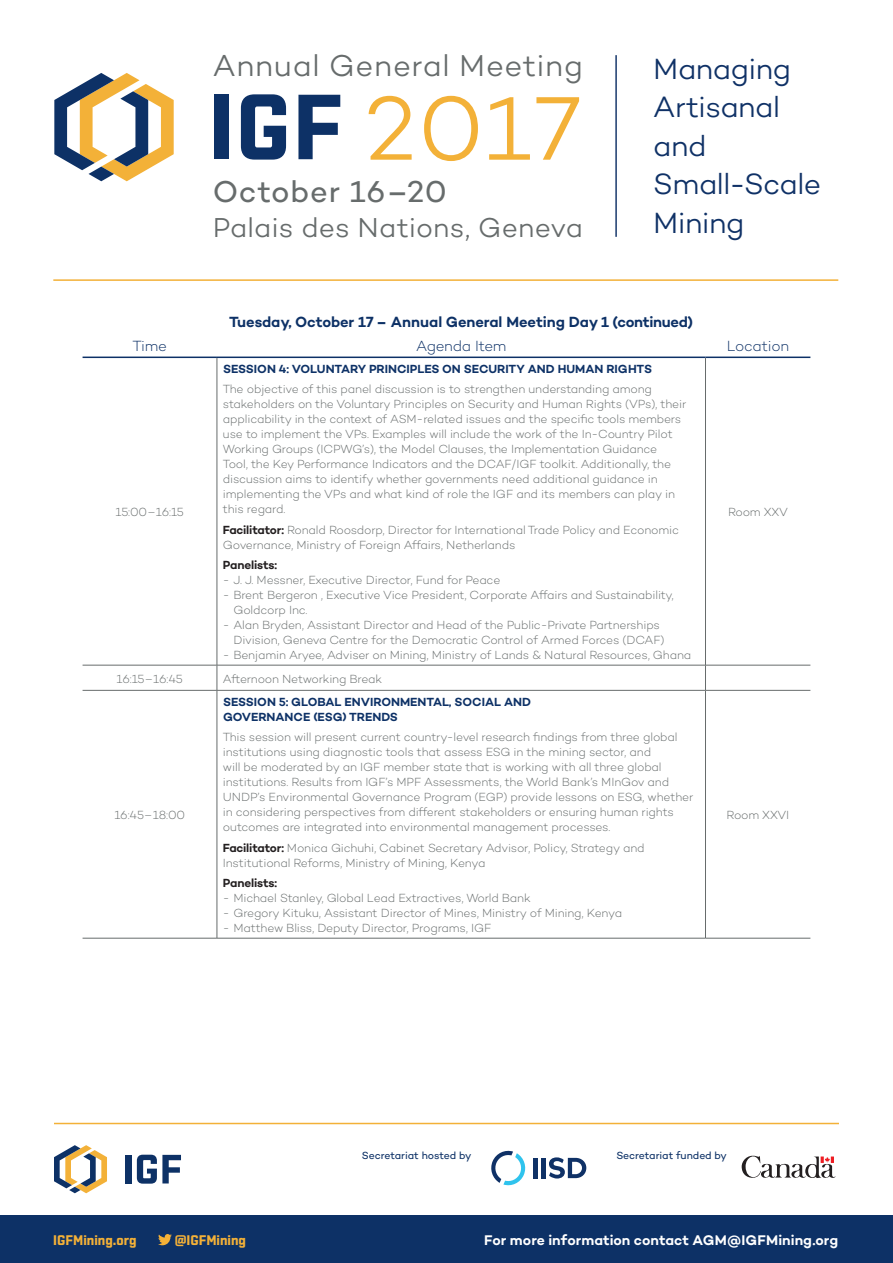
<style>
.page{position:relative;width:893px;height:1263px;background:#fff}
.page>*{position:absolute;margin:0;border:0;box-sizing:border-box;transform-origin:0 0}
.t1{font:91.8px "Campton Light DEMO";color:#f3b138}
.t2{font:30.75px "Campton Light DEMO";letter-spacing:.02em;color:#676c6c}
.t3{font:30.75px "Campton";letter-spacing:.025em;color:#676c6c}
.t4{font:29.7px/38.4px "Campton Light DEMO";letter-spacing:-.02em;color:#0f3166}
.t5{font:27.9px "Campton Light DEMO";letter-spacing:.005em;color:#676c6c}
.t6{font:600 15px "Campton";letter-spacing:-.005em;color:#0d3166}
.t7{font:300 15px "Campton";letter-spacing:-.02em;color:#0d3166}
.t8{font:600 14.25px "Campton";color:#fff}
.t9{font:700 13.95px "Shentox";color:#f3b138}
.t10{font:300 12px/15px "Campton";letter-spacing:-.015em;color:#676c6c}
.t11{font:600 12px/15px "Campton";color:#0d3166}
.t12{font:600 12px "Campton";letter-spacing:-.015em;color:#231f20}
.t13{font:10.5px "Campton";letter-spacing:-.01em;color:#0d3166}
.s1{font-weight:600;color:#231f20}
</style>
<div class="page">
<div style="left:0;top:1216px;width:893px;height:47px;background:#0d3166"></div>
<div style="left:125px;top:1155px;width:6px;height:28px;background:#0d3166"></div>
<svg style="left:137px;top:1155px;width:44px;height:29px"></svg>
<svg style="left:54px;top:1145px;width:53px;height:48px"></svg>
<svg style="left:491px;top:1150px;width:35px;height:36px"></svg>
<hr style="left:534px;top:1158px;width:4px;height:20px;background:#0f3166">
<div style="left:541px;top:1158px;width:5px;height:20px;background:#0f3166"></div>
<svg style="left:549px;top:1157px;width:37px;height:21px"></svg>
<hr style="left:54px;top:1123px;width:785px;height:1px;background:#f3b138">
<svg style="left:158px;top:1234px;width:14px;height:11px"></svg>
<hr style="left:83px;top:357px;width:134px;height:1px;background:#0d3166">
<hr style="left:217px;top:357px;width:488px;height:1px;background:#0d3166">
<hr style="left:705px;top:357px;width:105px;height:1px;background:#0d3166">
<hr style="left:217px;top:358px;width:1px;height:307px;background:#676c6c">
<hr style="left:705px;top:358px;width:1px;height:307px;background:#676c6c">
<hr style="left:83px;top:665px;width:134px;height:1px;background:#676c6c">
<hr style="left:217px;top:665px;width:488px;height:1px;background:#676c6c">
<svg style="left:217px;top:665px;width:1px;height:25px"></svg>
<hr style="left:705px;top:665px;width:105px;height:1px;background:#676c6c">
<svg style="left:705px;top:665px;width:1px;height:25px"></svg>
<hr style="left:217px;top:690px;width:1px;height:248px;background:#676c6c">
<hr style="left:705px;top:690px;width:1px;height:248px;background:#676c6c">
<hr style="left:83px;top:690px;width:134px;height:1px;background:#676c6c">
<hr style="left:217px;top:690px;width:488px;height:1px;background:#676c6c">
<hr style="left:705px;top:690px;width:105px;height:1px;background:#676c6c">
<hr style="left:83px;top:938px;width:134px;height:1px;background:#676c6c">
<hr style="left:217px;top:938px;width:488px;height:1px;background:#676c6c">
<hr style="left:705px;top:938px;width:105px;height:1px;background:#676c6c">
<svg style="left:742px;top:1155px;width:93px;height:23px"></svg>
<hr style="left:53px;top:279px;width:785px;height:2px;background:#f3b138">
<div style="left:214px;top:95px;width:15px;height:64px;background:#0d3166"></div>
<svg style="left:241px;top:94px;width:45px;height:66px"></svg>
<svg style="left:298px;top:95px;width:42px;height:64px"></svg>
<svg style="left:54px;top:73px;width:120px;height:108px"></svg>
<hr style="left:615px;top:55px;width:2px;height:182px;background:#0f3166">
<h2 class="t2" style="left:213px;top:49px;width:372px">Annual General Meeting</h2>
<h1 class="t1" style="left:365px;top:80px;width:218px">2017</h1>
<h2 class="t3" style="left:213px;top:172px;width:236px">October 16–20</h2>
<h3 class="t5" style="left:213px;top:213px;width:372px">Palais des Nations, Geneva</h3>
<h3 class="t4" style="left:653px;top:51px;width:170px">Managing<br>Artisanal and<br>Small-Scale<br>Mining</h3>
<p class="t6" style="left:229px;top:313px;width:465px">Tuesday, October 17 – Annual General Meeting Day 1 (continued)</p>
<p class="t7" style="left:132px;top:337px;width:36px">Time</p>
<p class="t7" style="left:416px;top:337px;width:92px">Agenda Item</p>
<p class="t7" style="left:727px;top:337px;width:64px">Location</p>
<p class="t10" style="left:116px;top:504px;width:70px">15:00–16:15</p>
<p class="t11" style="left:223px;top:361px;width:431px">SESSION 4: VOLUNTARY PRINCIPLES ON SECURITY AND HUMAN RIGHTS</p>
<p class="t10" style="left:223px;top:381px;width:465px">The objective of this panel discussion is to strengthen understanding among stakeholders on the Voluntary Principles on Security and Human Rights (VPs), their applicability in the context of ASM-related issues and the specific tools members use to implement the VPs. Examples will include the work of the In-Country Pilot Working Groups (ICPWG’s), the Model Clauses, the Implementation Guidance<br>Tool, the Key Performance Indicators and the DCAF/IGF toolkit. Additionally, the discussion aims to identify whether governments need additional guidance in implementing the VPs and what kind of role the IGF and its members can play in this regard.</p>
<p class="t10" style="left:223px;top:522px;width:457px"><span class="s1">Facilitator:</span> Ronald Roosdorp, Director for International Trade Policy and Economic<br>Governance, Ministry of Foreign Affairs, Netherlands</p>
<p class="t12" style="left:223px;top:557px;width:56px">Panelists:</p>
<p class="t10" style="left:223px;top:572px;width:279px">- J. J. Messner, Executive Director, Fund for Peace</p>
<p class="t10" style="left:233px;top:587px;width:442px;text-indent:-10px">- Brent Bergeron , Executive Vice President, Corporate Affairs and Sustainability,<br>Goldcorp Inc.</p>
<p class="t10" style="left:233px;top:617px;width:433px;text-indent:-10px">- Alan Bryden, Assistant Director and Head of the Public-Private Partnerships<br>Division, Geneva Centre for the Democratic Control of Armed Forces (DCAF)</p>
<p class="t10" style="left:223px;top:647px;width:470px">- Benjamin Aryee, Adviser on Mining, Ministry of Lands &amp; Natural Resources, Ghana</p>
<p class="t10" style="left:117px;top:671px;width:68px">16:15–16:45</p>
<p class="t10" style="left:223px;top:671px;width:161px">Afternoon Networking Break</p>
<p class="t10" style="left:114px;top:807px;width:72px">16:45–18:00</p>
<p class="t11" style="left:223px;top:694px;width:309px">SESSION 5: GLOBAL ENVIRONMENTAL, SOCIAL AND<br>GOVERNANCE (ESG) TRENDS</p>
<p class="t10" style="left:223px;top:729px;width:472px">This session will present current country-level research findings from three global institutions using diagnostic tools that assess ESG in the mining sector, and<br>will be moderated by an IGF member state that is working with all three global institutions. Results from IGF’s MPF Assessments, the World Bank’s MInGov and UNDP’s Environmental Governance Program (EGP) provide lessons on ESG, whether in considering perspectives from different stakeholders or ensuring human rights outcomes are integrated into environmental management processes.</p>
<p class="t10" style="left:223px;top:840px;width:423px"><span class="s1">Facilitator:</span> Monica Gichuhi, Cabinet Secretary Advisor, Policy, Strategy and<br>Institutional Reforms, Ministry of Mining, Kenya</p>
<p class="t12" style="left:223px;top:875px;width:56px">Panelists:</p>
<p class="t10" style="left:223px;top:890px;width:309px">- Michael Stanley, Global Lead Extractives, World Bank</p>
<p class="t10" style="left:223px;top:905px;width:401px">- Gregory Kituku, Assistant Director of Mines, Ministry of Mining, Kenya</p>
<p class="t10" style="left:223px;top:920px;width:270px">- Matthew Bliss, Deputy Director, Programs, IGF</p>
<p class="t10" style="left:728px;top:504px;width:61px">Room XXV</p>
<p class="t10" style="left:727px;top:807px;width:64px">Room XXVI</p>
<p class="t9" style="left:53px;top:1232px;width:85px">IGFMining.org</p>
<p class="t9" style="left:175px;top:1232px;width:73px">@IGFMining</p>
<p class="t13" style="left:362px;top:1149px;width:111px">Secretariat hosted by</p>
<p class="t13" style="left:616px;top:1149px;width:112px">Secretariat funded by</p>
<p class="t8" style="left:484px;top:1231px;width:356px">For more information contact AGM@IGFMining.org</p>
</div>
